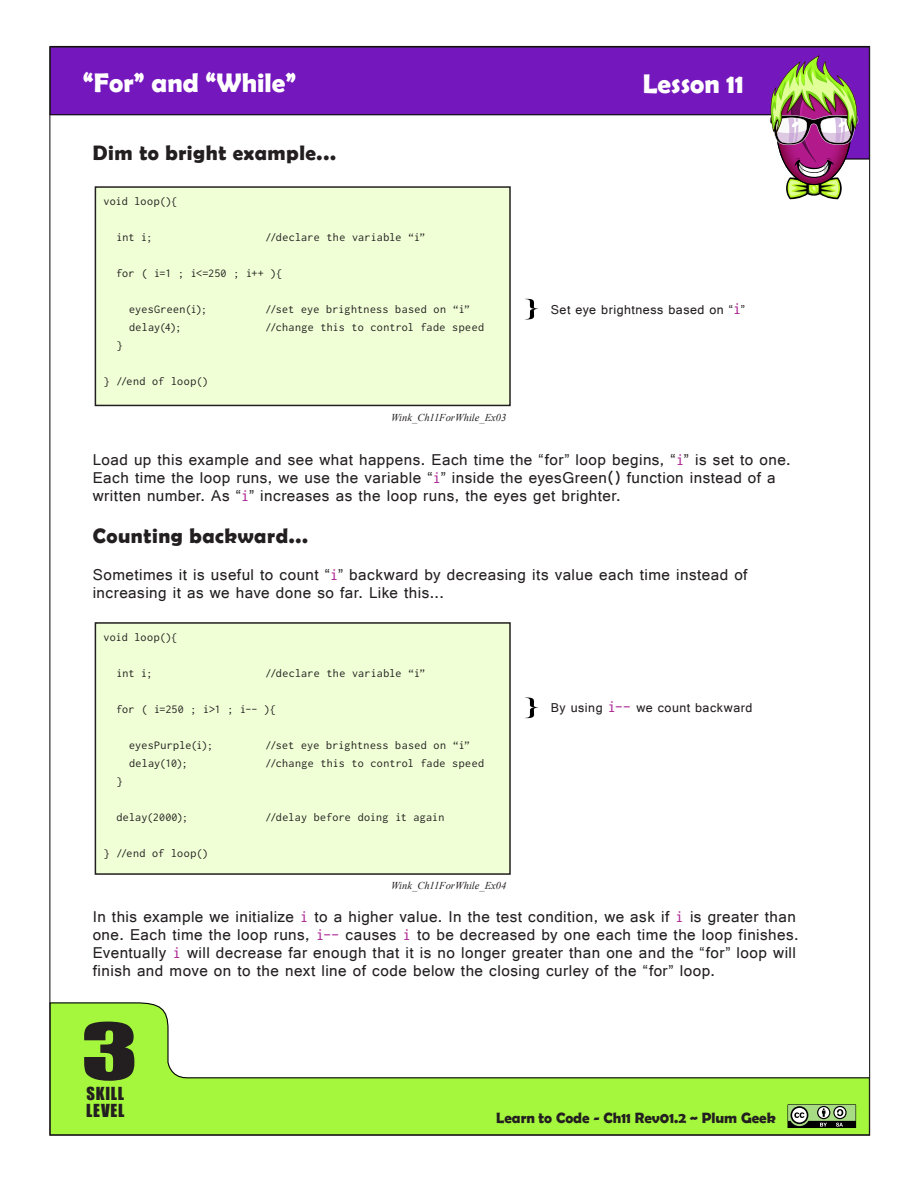
<style>
.page{position:relative;width:918px;height:1188px;background:#fff}
.page>*{position:absolute;margin:0;border:0;box-sizing:border-box;transform-origin:0 0}
.Body_Comments{font:72px "Impact";color:#231f20;scale:1.5 1}
.Heading_-_Page_Main{font:700 27px "Berlin Sans FB Demi";color:#fff}
.Body_Text{font:700 21px "Berlin Sans FB Demi";letter-spacing:.025em;color:#231f20}
.Body_Text-2{font:16.5px/18px "Gautami";letter-spacing:.03em;color:#231f20}
.Body_Comments-2{font:16.5px/16.5px "Impact";letter-spacing:.045em;color:#231f20}
.t1{font:700 15px "Berlin Sans FB Demi";color:#231f20}
.Body_Comments-3{font:13.5px "Gautami";letter-spacing:.035em;color:#231f20}
.Code_Text{font:12px "Inconsolata";letter-spacing:.025em;color:#231f20}
.Code_Example_Subscri{font:italic 10.5px "Times New Roman";color:#231f20}
.s1{font-family:"Inconsolata";font-size:16.5px;color:#ad2695}
.s2{font-family:"Inconsolata";color:#ad2695}
</style>
<div class="page">
<svg style="left:51px;top:1002px;width:820px;height:134px;fill:#a5f73e"></svg>
<svg style="left:50px;top:45px;width:821px;height:115px;fill:#7417bc"></svg>
<svg style="left:788px;top:1104px;width:68px;height:24px;background:#718562"></svg>
<svg style="left:767px;top:55px;width:96px;height:144px"></svg>
<div style="left:95px;top:187px;width:415px;height:218px;background:#f0ffd6"></div>
<div style="left:95px;top:186px;width:416px;height:220px;border:2px solid #231f20"></div>
<div style="left:95px;top:623px;width:415px;height:251px;background:#f0ffd6"></div>
<div style="left:95px;top:622px;width:416px;height:253px;border:2px solid #231f20"></div>
<svg style="left:525px;top:299px;width:13px;height:20px"></svg>
<svg style="left:525px;top:697px;width:13px;height:21px"></svg>
<p class="Heading_-_Page_Main" style="left:83px;top:67px;width:215px">“For” and “While”</p>
<p class="Heading_-_Page_Main" style="left:643px;top:68px;width:103px">Lesson 11</p>
<p class="Body_Text" style="left:93px;top:141px;width:245px">Dim to bright example...</p>
<p class="Code_Text" style="left:104px;top:195px;width:75px">void loop(){</p>
<p class="Code_Text" style="left:116px;top:231px;width:38px">int i;</p>
<p class="Code_Text" style="left:266px;top:231px;width:161px">//declare the variable “i”</p>
<p class="Code_Text" style="left:116px;top:267px;width:168px">for ( i=1 ; i&lt;=250 ; i++ ){</p>
<p class="Code_Text" style="left:129px;top:303px;width:80px">eyesGreen(i);</p>
<p class="Code_Text" style="left:266px;top:303px;width:206px">//set eye brightness based on “i”</p>
<p class="Code_Text" style="left:129px;top:321px;width:54px">delay(4);</p>
<p class="Code_Text" style="left:266px;top:321px;width:220px">//change this to control fade speed</p>
<p class="Code_Text" style="left:116px;top:339px;width:7px">}</p>
<p class="Code_Text" style="left:104px;top:375px;width:106px">} //end of loop()</p>
<p class="Code_Example_Subscri" style="left:391px;top:411px;width:117px">Wink_Ch11ForWhile_Ex03</p>
<p class="Body_Comments-3" style="left:551px;top:301px;width:196px">Set eye brightness based on “<span class="s1">i</span>”</p>
<p class="Body_Text-2" style="left:93px;top:451px;width:700px">Load up this example and see what happens. Each time the “for” loop begins, “<span class="s2">i</span>” is set to one.<br>Each time the loop runs, we use the variable “<span class="s2">i</span>” inside the eyesGreen() function instead of a written number. As “<span class="s2">i</span>” increases as the loop runs, the eyes get brighter.</p>
<p class="Body_Text" style="left:93px;top:524px;width:217px">Counting backward...</p>
<p class="Body_Text-2" style="left:93px;top:566px;width:656px">Sometimes it is useful to count “<span class="s2">i</span>” backward by decreasing its value each time instead of increasing it as we have done so far. Like this...</p>
<p class="Code_Text" style="left:104px;top:631px;width:75px">void loop(){</p>
<p class="Code_Text" style="left:116px;top:667px;width:38px">int i;</p>
<p class="Code_Text" style="left:266px;top:667px;width:161px">//declare the variable “i”</p>
<p class="Code_Text" style="left:116px;top:703px;width:161px">for ( i=250 ; i&gt;1 ; i-- ){</p>
<p class="Code_Text" style="left:129px;top:739px;width:85px">eyesPurple(i);</p>
<p class="Code_Text" style="left:266px;top:739px;width:206px">//set eye brightness based on “i”</p>
<p class="Code_Text" style="left:129px;top:757px;width:60px">delay(10);</p>
<p class="Code_Text" style="left:266px;top:757px;width:220px">//change this to control fade speed</p>
<p class="Code_Text" style="left:116px;top:775px;width:7px">}</p>
<p class="Code_Text" style="left:116px;top:811px;width:73px">delay(2000);</p>
<p class="Code_Text" style="left:266px;top:811px;width:180px">//delay before doing it again</p>
<p class="Code_Text" style="left:104px;top:847px;width:106px">} //end of loop()</p>
<p class="Code_Example_Subscri" style="left:391px;top:878px;width:117px">Wink_Ch11ForWhile_Ex04</p>
<p class="Body_Comments-3" style="left:551px;top:700px;width:203px">By using <span class="s1">i--</span> we count backward</p>
<p class="Body_Text-2" style="left:93px;top:907px;width:708px">In this example we initialize <span class="s2">i</span> to a higher value. In the test condition, we ask if <span class="s2">i</span> is greater than one. Each time the loop runs, <span class="s2">i--</span> causes <span class="s2">i</span> to be decreased by one each time the loop finishes.<br>Eventually <span class="s2">i</span> will decrease far enough that it is no longer greater than one and the “for” loop will finish and move on to the next line of code below the closing curley of the “for” loop.</p>
<p class="Body_Comments" style="left:81px;top:996px;width:40px">3</p>
<p class="Body_Comments-2" style="left:86px;top:1085px;width:40px">SKILL<br>LEVEL</p>
<p class="t1" style="left:496px;top:1109px;width:281px">Learn to Code - Ch11 Rev01.2 ~ Plum Geek</p>
</div>
